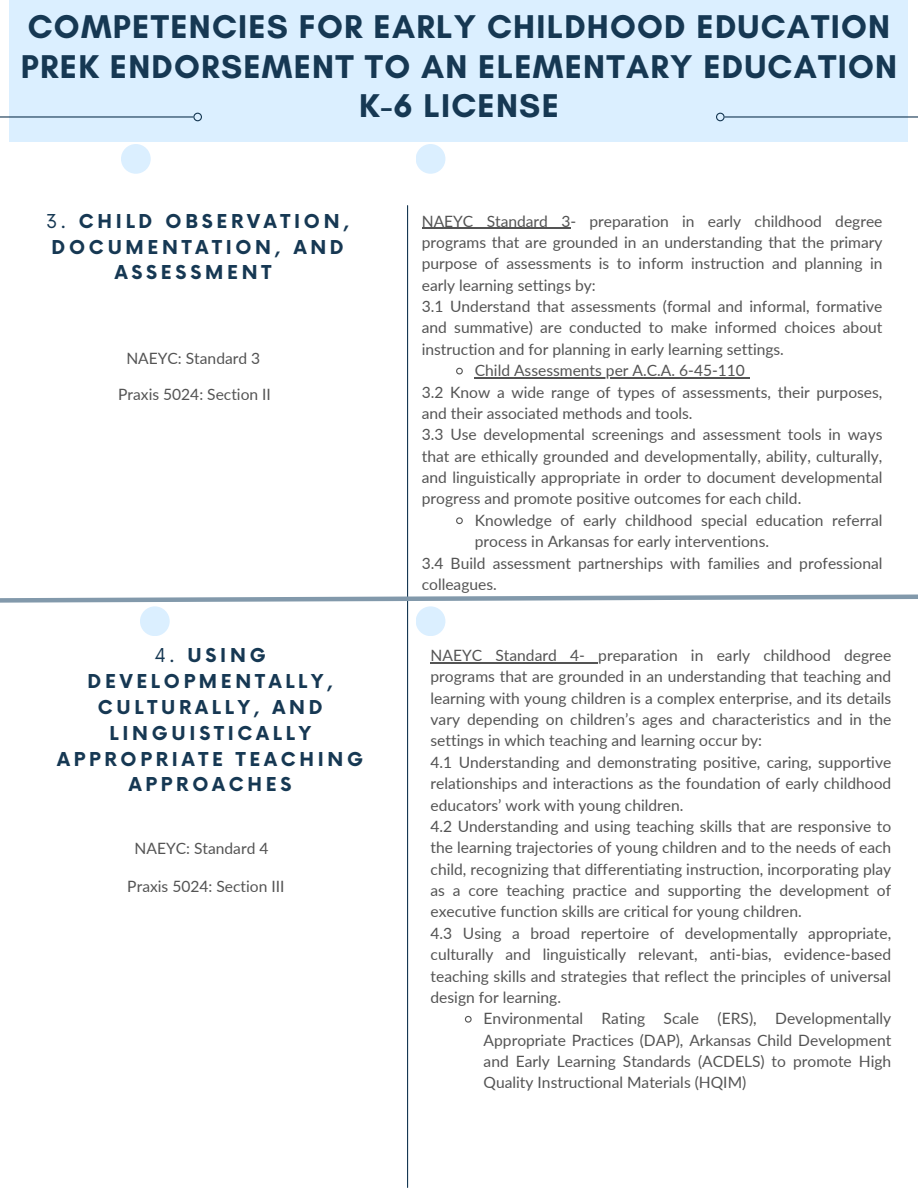
<style>
.page{position:relative;width:918px;height:1188px;background:#fff}
.page>*{position:absolute;margin:0;border:0;box-sizing:border-box;transform-origin:0 0}
.t1{font:700 33.6px/39.3px "Glacial Indifference";letter-spacing:.035em;color:#163853;text-align:center}
.t2{font:700 18.6px/25.8px "Now";letter-spacing:.2em;color:#163853;text-align:center}
.t3{font:15.6px/21.3px "Lato";color:#545454;text-align:justify}
.s1{font-weight:400}
</style>
<div class="page">
<hr style="left:422px;top:228px;width:148px;height:1px;background:#545454">
<svg style="left:456px;top:367px;width:7px;height:8px"></svg>
<hr style="left:475px;top:377px;width:270px;height:1px;background:#545454">
<svg style="left:456px;top:517px;width:7px;height:8px"></svg>
<div style="left:9px;top:0;width:899px;height:141px;background:#dbefff"></div>
<hr style="left:0;top:116px;width:198px;height:2px;background:#163853">
<svg style="left:193px;top:113px;width:9px;height:8px"></svg>
<hr style="left:720px;top:116px;width:198px;height:2px;background:#163853">
<svg style="left:716px;top:113px;width:9px;height:8px"></svg>
<hr style="left:407px;top:206px;width:1px;height:981px;background:#163853">
<div style="left:121px;top:144px;width:30px;height:30px;background:#dbefff;border-radius:50%"></div>
<div style="left:416px;top:144px;width:29px;height:30px;background:#dbefff;border-radius:50%"></div>
<svg style="left:0;top:592px;width:918px;height:13px"></svg>
<div style="left:140px;top:606px;width:30px;height:30px;background:#dbefff;border-radius:50%"></div>
<div style="left:416px;top:606px;width:29px;height:30px;background:#dbefff;border-radius:50%"></div>
<hr style="left:431px;top:662px;width:167px;height:1px;background:#545454">
<svg style="left:464px;top:1015px;width:8px;height:8px"></svg>
<p class="t1" style="left:21px;top:7px;width:878px">COMPETENCIES FOR EARLY CHILDHOOD EDUCATION<br>PREK ENDORSEMENT TO AN ELEMENTARY EDUCATION<br>K-6 LICENSE</p>
<p class="t2" style="left:46px;top:209px;width:305px"><span class="s1">3.</span> CHILD OBSERVATION,<br>DOCUMENTATION, AND<br>ASSESSMENT</p>
<p class="t3" style="left:126px;top:347px;width:135px">NAEYC: Standard 3</p>
<p class="t3" style="left:118px;top:383px;width:154px">Praxis 5024: Section II</p>
<h2 class="t2" style="left:57px;top:644px;width:308px"><span class="s1">4.</span> USING<br>DEVELOPMENTALLY,<br>CULTURALLY, AND<br>LINGUISTICALLY<br>APPROPRIATE TEACHING<br>APPROACHES</h2>
<p class="t3" style="left:135px;top:838px;width:135px">NAEYC: Standard 4</p>
<p class="t3" style="left:127px;top:875px;width:159px">Praxis 5024: Section III</p>
<h1 class="t3" style="left:422px;top:210px;width:462px">NAEYC Standard 3- preparation in early childhood degree programs that are grounded in an understanding that the primary purpose of assessments is to inform instruction and planning in early learning settings by:</h1>
<h2 class="t3" style="left:422px;top:295px;width:462px">3.1 Understand that assessments (formal and informal, formative and summative) are conducted to make informed choices about instruction and for planning in early learning settings.</h2>
<p class="t3" style="left:475px;top:359px;width:272px">Child Assessments per A.C.A. 6-45-110</p>
<p class="t3" style="left:422px;top:381px;width:462px">3.2 Know a wide range of types of assessments, their purposes, and their associated methods and tools.</p>
<p class="t3" style="left:422px;top:424px;width:462px">3.3 Use developmental screenings and assessment tools in ways that are ethically grounded and developmentally, ability, culturally, and linguistically appropriate in order to document developmental progress and promote positive outcomes for each child.</p>
<p class="t3" style="left:475px;top:509px;width:409px">Knowledge of early childhood special education referral process in Arkansas for early interventions.</p>
<p class="t3" style="left:422px;top:552px;width:462px">3.4 Build assessment partnerships with families and professional colleagues.</p>
<p class="t3" style="left:431px;top:644px;width:462px">NAEYC Standard 4- preparation in early childhood degree programs that are grounded in an understanding that teaching and learning with young children is a complex enterprise, and its details vary depending on children’s ages and characteristics and in the settings in which teaching and learning occur by:</p>
<p class="t3" style="left:431px;top:751px;width:462px">4.1 Understanding and demonstrating positive, caring, supportive relationships and interactions as the foundation of early childhood educators’ work with young children.</p>
<p class="t3" style="left:431px;top:815px;width:462px">4.2 Understanding and using teaching skills that are responsive to the learning trajectories of young children and to the needs of each child, recognizing that differentiating instruction, incorporating play as a core teaching practice and supporting the development of executive function skills are critical for young children.</p>
<p class="t3" style="left:431px;top:922px;width:462px">4.3 Using a broad repertoire of developmentally appropriate, culturally and linguistically relevant, anti-bias, evidence-based teaching skills and strategies that reflect the principles of universal design for learning.</p>
<p class="t3" style="left:484px;top:1008px;width:409px">Environmental Rating Scale (ERS), Developmentally Appropriate Practices (DAP), Arkansas Child Development and Early Learning Standards (ACDELS) to promote High Quality Instructional Materials (HQIM)</p>
</div>
